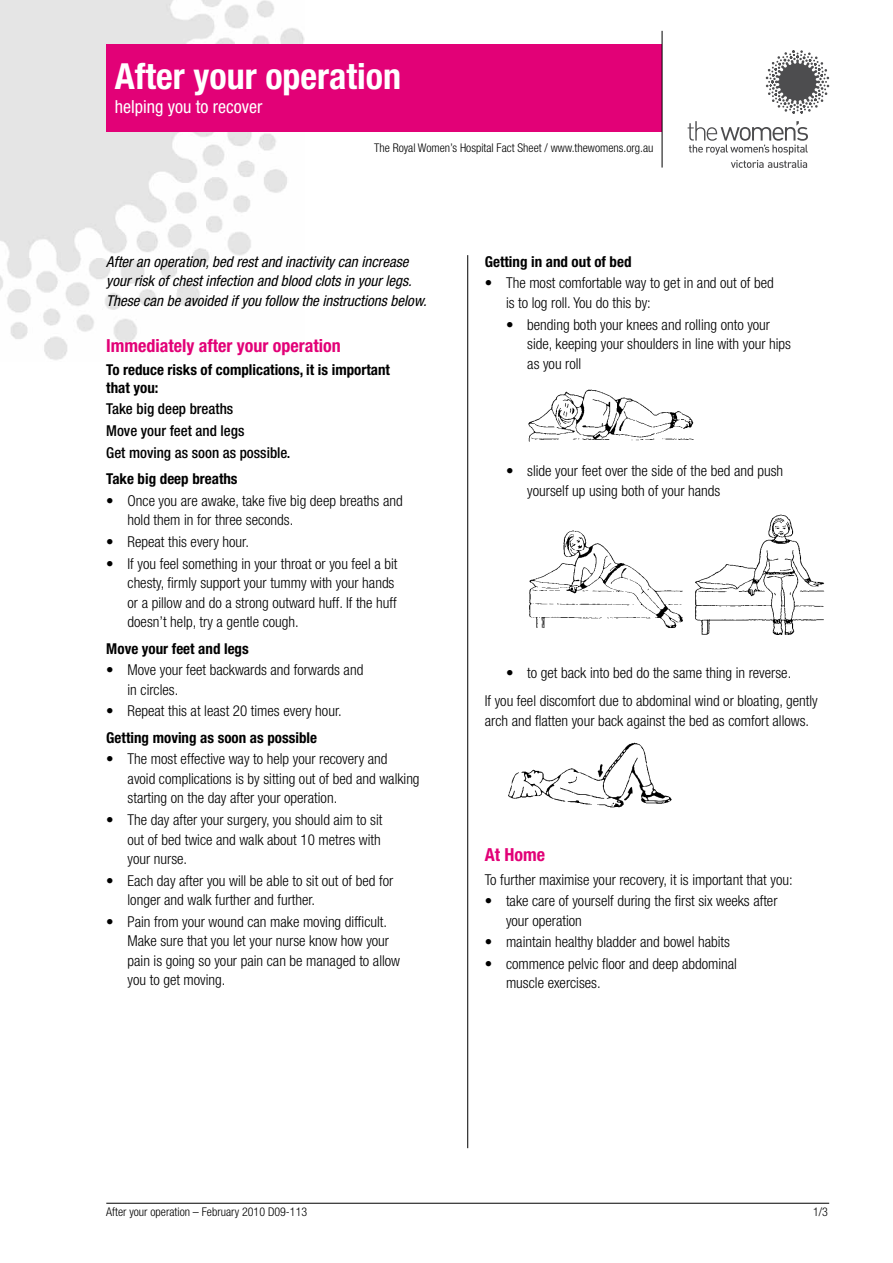
<style>
.page{position:relative;width:893px;height:1263px;background:#fff}
.page>*{position:absolute;margin:0;border:0;box-sizing:border-box;transform-origin:0 0}
.t1{font:700 condensed 36px "Helvetica Neue";color:#fff}
.t2{font:700 condensed 18px "Helvetica Neue";color:#e20177}
.t3{font:condensed 18px "Helvetica Neue";color:#fff}
.t4{font:300 condensed 15px/19.5px "Helvetica Neue";color:#000}
.t5{font:italic condensed 15px/19.5px "Helvetica Neue";color:#000}
.t6{font:700 condensed 15px/18px "Helvetica Neue";color:#000}
.t7{font:500 condensed 15px/21.6px "Helvetica Neue";color:#000}
.t8{font:300 condensed 12px "Helvetica Neue";color:#000}
</style>
<div class="page">
<img style="left:0;top:0;width:304px;height:360px">
<img style="left:528px;top:390px;width:166px;height:52px">
<img style="left:529px;top:530px;width:154px;height:98px">
<img style="left:508px;top:742px;width:164px;height:66px">
<hr style="left:106px;top:1203px;width:723px;height:1px;background:#000">
<hr style="left:467px;top:255px;width:1px;height:893px;background:#000">
<div style="left:106px;top:45px;width:556px;height:87px;background:#e20177"></div>
<svg style="left:688px;top:121px;width:120px;height:47px"></svg>
<svg style="left:766px;top:50px;width:63px;height:64px"></svg>
<hr style="left:662px;top:31px;width:1px;height:137px;background:#000">
<img style="left:695px;top:515px;width:130px;height:119px">
<h1 class="t1" style="left:115px;top:54px;width:288px">After your operation</h1>
<p class="t3" style="left:115px;top:96px;width:149px">helping you to recover</p>
<p class="t8" style="left:374px;top:141px;width:281px">The Royal Women’s Hospital Fact Sheet / www.thewomens.org.au</p>
<p class="t5" style="left:106px;top:252px;width:322px">After an operation, bed rest and inactivity can increase your risk of chest infection and blood clots in your legs.<br>These can be avoided if you follow the instructions below.</p>
<p class="t2" style="left:106px;top:335px;width:236px">Immediately after your operation</p>
<p class="t6" style="left:106px;top:360px;width:285px">To reduce risks of complications, it is important that you:</p>
<p class="t7" style="left:106px;top:398px;width:186px">Take big deep breaths<br>Move your feet and legs<br>Get moving as soon as possible.</p>
<p class="t6" style="left:106px;top:470px;width:133px">Take big deep breaths</p>
<p class="t4" style="left:128px;top:491px;width:277px;text-indent:-21px">• Once you are awake, take five big deep breaths and hold them in for three seconds.</p>
<p class="t4" style="left:106px;top:532px;width:144px">• Repeat this every hour.</p>
<p class="t4" style="left:128px;top:553px;width:271px;text-indent:-21px">• If you feel something in your throat or you feel a bit chesty, firmly support your tummy with your hands or a pillow and do a strong outward huff. If the huff doesn’t help, try a gentle cough.</p>
<p class="t6" style="left:106px;top:639px;width:144px">Move your feet and legs</p>
<p class="t4" style="left:128px;top:660px;width:237px;text-indent:-21px">• Move your feet backwards and forwards and in circles.</p>
<p class="t4" style="left:106px;top:701px;width:237px">• Repeat this at least 20 times every hour.</p>
<p class="t6" style="left:106px;top:728px;width:212px">Getting moving as soon as possible</p>
<p class="t4" style="left:128px;top:749px;width:294px;text-indent:-21px">• The most effective way to help your recovery and<br>avoid complications is by sitting out of bed and walking starting on the day after your operation.</p>
<p class="t4" style="left:128px;top:810px;width:256px;text-align:justify;text-indent:-21px">• The day after your surgery, you should aim to sit out of bed twice and walk about 10 metres with your nurse.</p>
<p class="t4" style="left:128px;top:870px;width:267px;text-indent:-21px">• Each day after you will be able to sit out of bed for longer and walk further and further.</p>
<p class="t4" style="left:128px;top:912px;width:274px;text-indent:-21px">• Pain from your wound can make moving difficult.<br>Make sure that you let your nurse know how your pain is going so your pain can be managed to allow you to get moving.</p>
<p class="t6" style="left:485px;top:252px;width:148px">Getting in and out of bed</p>
<p class="t4" style="left:506px;top:273px;width:269px;text-indent:-21px">• The most comfortable way to get in and out of bed is to log roll. You do this by:</p>
<p class="t4" style="left:527px;top:314px;width:265px;text-indent:-21px">• bending both your knees and rolling onto your side, keeping your shoulders in line with your hips as you roll</p>
<p class="t4" style="left:527px;top:461px;width:257px;text-indent:-21px">• slide your feet over the side of the bed and push yourself up using both of your hands</p>
<p class="t4" style="left:485px;top:659px;width:334px;line-height:28px;text-align:center">• to get back into bed do the same thing in reverse.<br>If you feel discomfort due to abdominal wind or bloating, gently</p>
<p class="t4" style="left:485px;top:711px;width:326px">arch and flatten your back against the bed as comfort allows.</p>
<p class="t2" style="left:485px;top:843px;width:62px">At Home</p>
<p class="t4" style="left:485px;top:869px;width:309px">To further maximise your recovery, it is important that you:</p>
<p class="t4" style="left:506px;top:891px;width:273px;text-indent:-21px">• take care of yourself during the first six weeks after your operation</p>
<p class="t4" style="left:485px;top:932px;width:247px">• maintain healthy bladder and bowel habits</p>
<p class="t4" style="left:506px;top:954px;width:233px;text-indent:-21px">• commence pelvic floor and deep abdominal muscle exercises.</p>
<p class="t8" style="left:106px;top:1205px;width:202px">After your operation – February 2010 D09-113</p>
<p class="t8" style="left:813px;top:1205px;width:16px">1/3</p>
</div>
